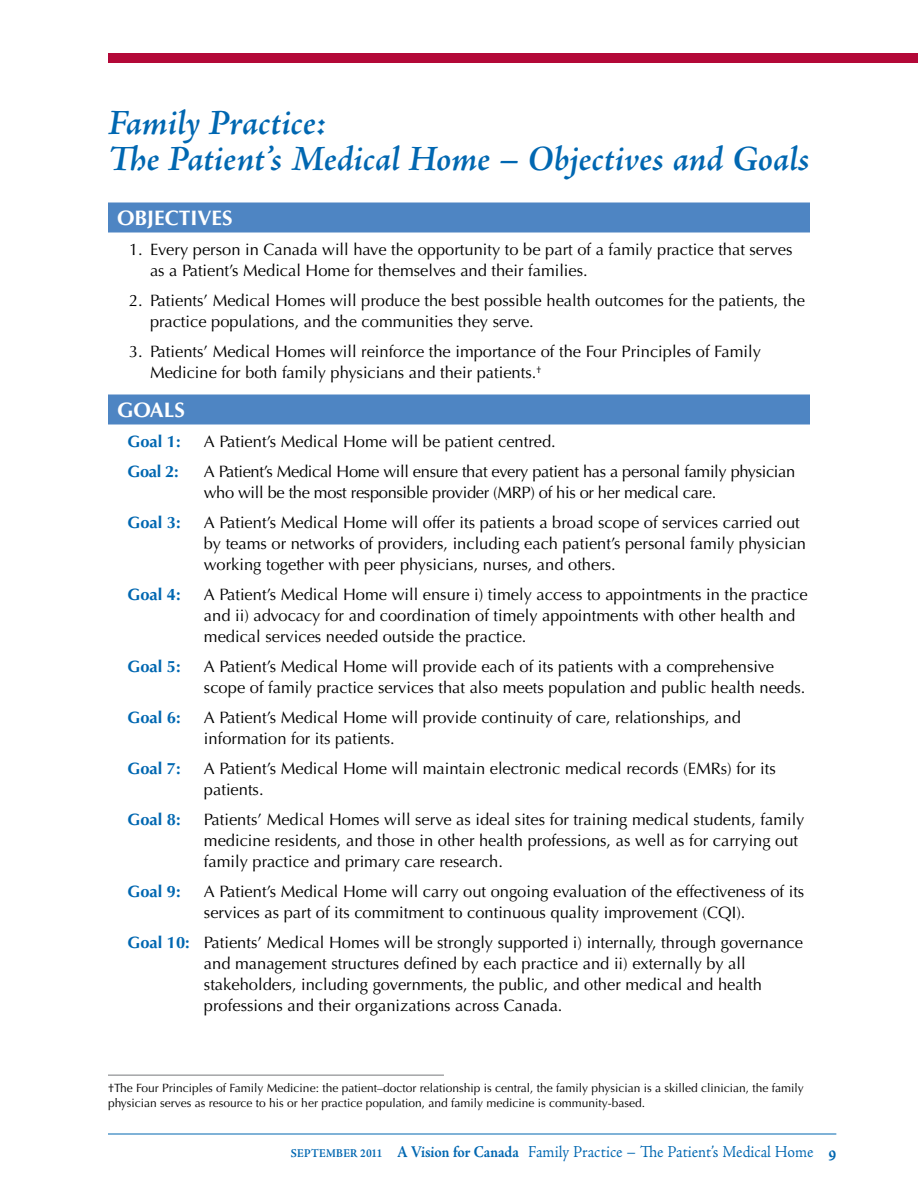
<style>
.page{position:relative;width:918px;height:1188px;background:#fff}
.page>*{position:absolute;margin:0;border:0;box-sizing:border-box;transform-origin:0 0}
.t1{font:italic 600 36px/36px "Adobe Jenson Pro";letter-spacing:-.005em;color:#0067b1}
.t2{font:700 21px "Optima";color:#fff}
.t3{font:16.5px/21px "Optima";color:#000}
.t4{font:16.5px/21px "Optima";letter-spacing:-.02em;color:#000}
.t5{font:16.5px "Adobe Jenson Pro Lt Capt";color:#0067b1;scale:.9 1}
.t6{font:700 16.5px "Optima";color:#0067b1}
.t7{font:12px/15px "Optima";color:#000}
.s1{font-weight:700;color:#0067b1}
.s2{font-family:"Adobe Jenson Pro";font-weight:700;font-size:12px}
.s3{font-family:"Adobe Jenson Pro";font-weight:700}
.s4{font-family:"Adobe Jenson Pro";font-weight:700;font-size:18px}
</style>
<div class="page">
<div style="left:108px;top:54px;width:810px;height:9px;background:#b30838"></div>
<hr style="left:108px;top:1134px;width:728px;height:1px;background:#0067b1">
<div style="left:108px;top:202px;width:702px;height:30px;background:#4e85c3"></div>
<div style="left:108px;top:394px;width:702px;height:30px;background:#4e85c3"></div>
<hr style="left:108px;top:1075px;width:336px;height:1px;background:#77787b">
<h1 class="t1" style="left:108px;top:107px;width:703px">Family Practice:<br>The Patient’s Medical Home – Objectives and Goals</h1>
<p class="t2" style="left:117px;top:206px;width:115px">Objectives</p>
<p class="t3" style="left:150px;top:239px;width:644px;text-indent:-21px">1. Every person in Canada will have the opportunity to be part of a family practice that serves as a Patient’s Medical Home for themselves and their families.</p>
<p class="t3" style="left:150px;top:290px;width:657px;text-indent:-21px">2. Patients’ Medical Homes will produce the best possible health outcomes for the patients, the practice populations, and the communities they serve.</p>
<p class="t3" style="left:150px;top:341px;width:613px;text-indent:-21px">3. Patients’ Medical Homes will reinforce the importance of the Four Principles of Family<br>Medicine for both family physicians and their patients.<sup>†</sup></p>
<p class="t2" style="left:117px;top:398px;width:67px">Goals</p>
<p class="t6" style="left:128px;top:432px;width:55px">Goal 1:</p>
<p class="t3" style="left:204px;top:431px;width:353px">A Patient’s Medical Home will be patient centred.</p>
<p class="t6" style="left:128px;top:462px;width:53px">Goal 2:</p>
<p class="t4" style="left:204px;top:461px;width:593px">A Patient’s Medical Home will ensure that every patient has a personal family physician who will be the most responsible provider (MRP) of his or her medical care.</p>
<p class="t6" style="left:128px;top:513px;width:55px">Goal 3:</p>
<p class="t3" style="left:204px;top:512px;width:604px">A Patient’s Medical Home will offer its patients a broad scope of services carried out by teams or networks of providers, including each patient’s personal family physician working together with peer physicians, nurses, and others.</p>
<p class="t6" style="left:128px;top:585px;width:55px">Goal 4:</p>
<p class="t3" style="left:204px;top:584px;width:605px">A Patient’s Medical Home will ensure i) timely access to appointments in the practice and ii) advocacy for and coordination of timely appointments with other health and medical services needed outside the practice.</p>
<p class="t6" style="left:128px;top:657px;width:55px">Goal 5:</p>
<p class="t3" style="left:204px;top:656px;width:603px">A Patient’s Medical Home will provide each of its patients with a comprehensive scope of family practice services that also meets population and public health needs.</p>
<p class="t6" style="left:128px;top:708px;width:55px">Goal 6:</p>
<p class="t3" style="left:204px;top:707px;width:538px">A Patient’s Medical Home will provide continuity of care, relationships, and information for its patients.</p>
<p class="t6" style="left:128px;top:759px;width:55px">Goal 7:</p>
<p class="t3" style="left:204px;top:758px;width:573px">A Patient’s Medical Home will maintain electronic medical records (EMRs) for its patients.</p>
<p class="t6" style="left:128px;top:810px;width:55px">Goal 8:</p>
<p class="t3" style="left:204px;top:809px;width:602px">Patients’ Medical Homes will serve as ideal sites for training medical students, family medicine residents, and those in other health professions, as well as for carrying out family practice and primary care research.</p>
<p class="t6" style="left:128px;top:882px;width:55px">Goal 9:</p>
<p class="t3" style="left:204px;top:881px;width:602px">A Patient’s Medical Home will carry out ongoing evaluation of the effectiveness of its services as part of its commitment to continuous quality improvement (CQI).</p>
<p class="t3" style="left:204px;top:932px;width:601px;text-indent:-76px"><span class="s1">Goal 10:</span> Patients’ Medical Homes will be strongly supported i) internally, through governance and management structures defined by each practice and ii) externally by all stakeholders, including governments, the public, and other medical and health professions and their organizations across Canada.</p>
<p class="t7" style="left:108px;top:1081px;width:697px">†The Four Principles of Family Medicine: the patient–doctor relationship is central, the family physician is a skilled clinician, the family physician serves as resource to his or her practice population, and family medicine is community-based.</p>
<p class="t5" style="left:291px;top:1142px;width:608px"><span class="s2">SEPTEMBER 2011</span> <span class="s3">A Vision for Canada</span> Family Practice – The Patient’s Medical Home <span class="s4">9</span></p>
</div>
